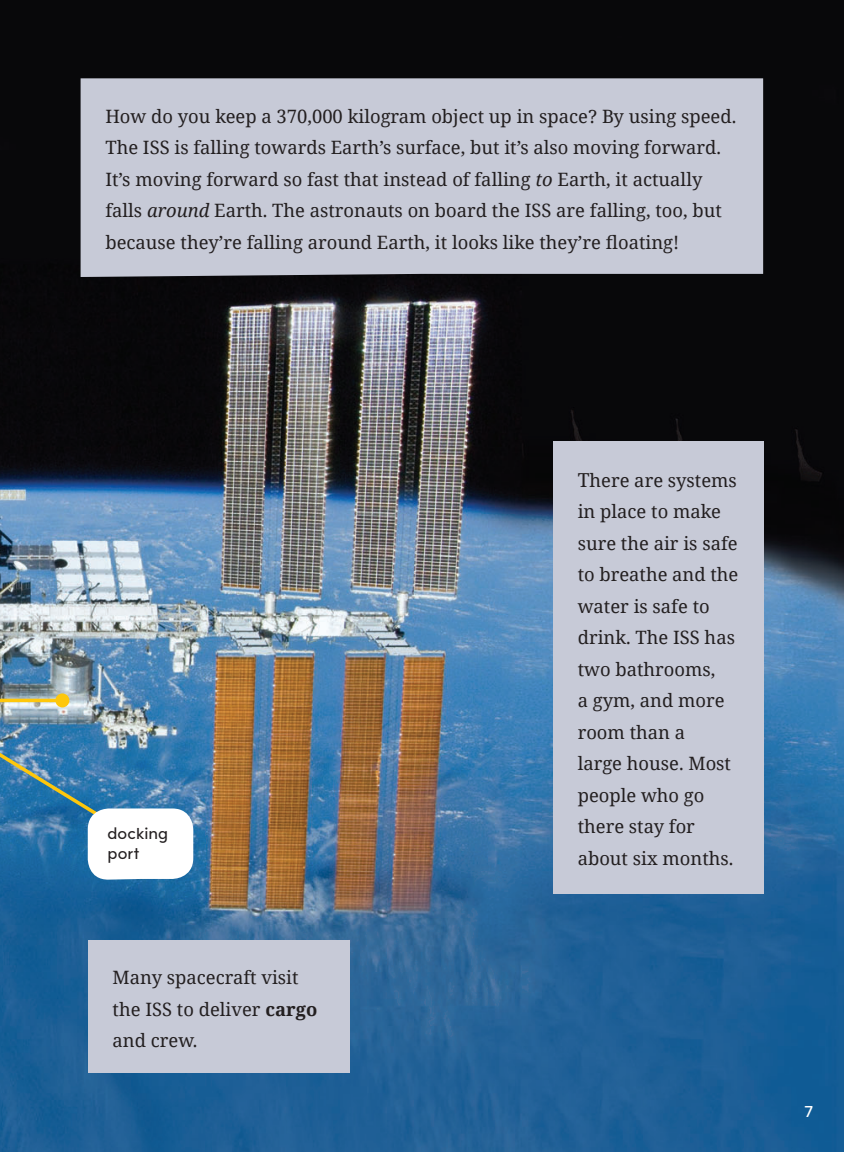
<style>
.page{position:relative;width:844px;height:1152px;background:#fff}
.page>*{position:absolute;margin:0;border:0;box-sizing:border-box;transform-origin:0 0}
.t1{font:18.38px/31.5px "Noto Serif";color:#231f20}
.t2{font:15.75px/19.2px "Aronui";color:#231f20}
.t3{font:15.75px "Aronui";color:#fff}
.s1{font-style:italic}
.s2{font-weight:700}
.s3{font-size:19.25px}
</style>
<div class="page">
<img style="left:0;top:0;width:843px;height:1151px">
<div style="left:81px;top:78px;width:682px;height:199px;background:#c7cad7"></div>
<div style="left:552px;top:441px;width:211px;height:452px;background:#c7cad7"></div>
<div style="left:88px;top:939px;width:261px;height:132px;background:#c7cad7"></div>
<svg style="left:0;top:738px;width:193px;height:141px"></svg>
<svg style="left:0;top:698px;width:55px;height:4px"></svg>
<div style="left:55px;top:693px;width:14px;height:14px;background:#fec70c;border-radius:50%"></div>
<p class="t1" style="left:105px;top:100px;width:632px">How do you keep a 370,000 kilogram object up in space? By using speed.<br>The ISS is falling towards Earth’s surface, but it’s also moving forward.<br>It’s moving forward so fast that instead of falling <span class="s1">to</span> Earth, it actually falls <span class="s1">around</span> Earth. The astronauts on board the ISS are falling, too, but because they’re falling around Earth, it looks like they’re floating!</p>
<p class="t2" style="left:108px;top:825px;width:62px">docking port</p>
<p class="t1" style="left:112px;top:961px;width:206px">Many spacecraft visit the ISS to deliver <span class="s2">cargo </span>and crew.</p>
<p class="t1" style="left:577px;top:463px;width:162px"><span class="s3">T</span>here are systems in place to make sure the air is safe to breathe and the water is safe to drink. The ISS has two bathrooms,<br>a gym, and more room than a<br>large house. Most people who go there stay for about six months.</p>
<p class="t3" style="left:804px;top:1105px;width:10px">7</p>
</div>
